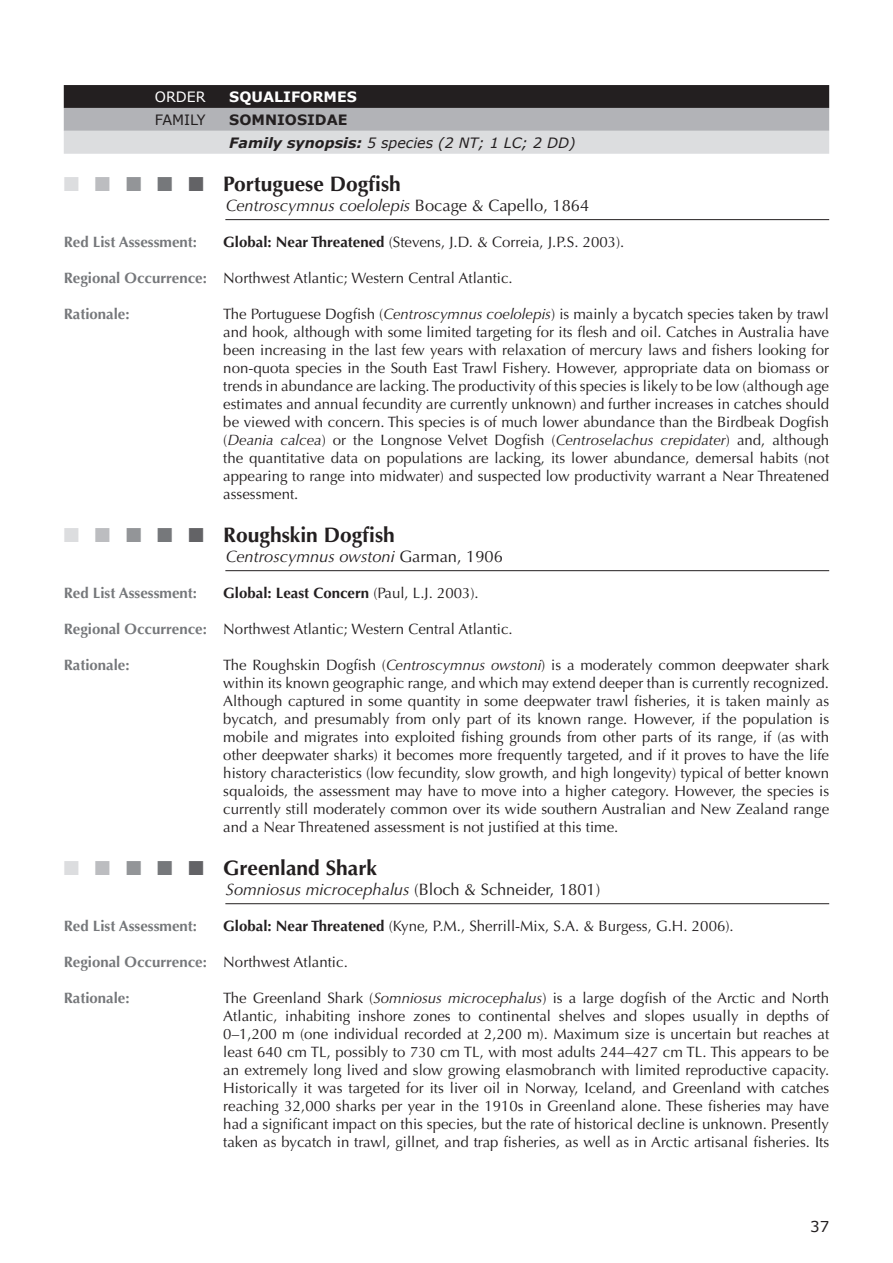
<style>
.page{position:relative;width:893px;height:1263px;background:#fff}
.page>*{position:absolute;margin:0;border:0;box-sizing:border-box;transform-origin:0 0}
.t1{font:700 21px "Optima";color:#231f20}
.t2{font:italic 16.5px "Optima";color:#231f20}
.t3{font:15px/18px "Optima";color:#231f20;text-align:justify}
.t4{font:700 15px "Optima";color:#76787b}
.t5{font:700 15px "Optima";color:#231f20}
.t6{font:15px "Verdana";color:#231f20}
.t7{font:italic 14.25px/23px "Verdana";color:#231f20}
.t8{font:700 14.25px "Verdana";color:#fff}
.t9{font:14.25px "Verdana";color:#231f20}
.t10{font:14.25px "Verdana";color:#fff}
.s1{font-weight:700;font-style:normal}
.s2{font-weight:700}
.s3{font-style:normal}
.s4{font-weight:700;color:#76787b}
.s5{font-style:italic}
.s6{font-weight:400}
.s7{font-weight:400;color:#231f20}
</style>
<div class="page">
<hr style="left:225px;top:219px;width:604px;height:1px;background:#231f20">
<hr style="left:225px;top:570px;width:604px;height:1px;background:#231f20">
<hr style="left:225px;top:903px;width:604px;height:1px;background:#231f20">
<svg style="left:64px;top:85px;width:765px;height:69px;background:#919092"></svg>
<p class="t10" style="left:155px;top:88px;width:53px">ORDER</p>
<p class="t8" style="left:229px;top:88px;width:129px">SQUALIFORMES</p>
<p class="t9" style="left:155px;top:111px;width:52px">FAMILY</p>
<p class="t7" style="left:229px;top:108px;width:348px"><span class="s1">SOMNIOSIDAE<br></span><span class="s2">Family synopsis:</span> 5 species (2 NT;; 1 LC;; 2 DD)</p>
<h1 class="t1" style="left:223px;top:172px;width:179px">Portuguese Dogfish</h1>
<p class="t2" style="left:226px;top:195px;width:365px">Centroscymnus coelolepis <span class="s3">Bocage &amp; Capello, 1864</span></p>
<p class="t4" style="left:64px;top:233px;width:135px">Red List Assessment:</p>
<p class="t3" style="left:223px;top:233px;width:403px"><span class="s2">Global: Near Threatened</span> (Stevens, J.D. &amp; Correia, J.P.S. 2003).</p>
<p class="t3" style="left:64px;top:269px;width:450px"><span class="s4">Regional Occurrence:</span> Northwest Atlantic; Western Central Atlantic.</p>
<p class="t4" style="left:64px;top:305px;width:67px">Rationale:</p>
<p class="t3" style="left:223px;top:305px;width:607px">The Portuguese Dogfish (<span class="s5">Centroscymnus coelolepis</span>) is mainly a bycatch species taken by trawl and hook, although with some limited targeting for its flesh and oil. Catches in Australia have been increasing in the last few years with relaxation of mercury laws and fishers looking for non-quota species in the South East Trawl Fishery. However, appropriate data on biomass or trends in abundance are lacking. The productivity of this species is likely to be low (although age estimates and annual fecundity are currently unknown) and further increases in catches should be viewed with concern. This species is of much lower abundance than the Birdbeak Dogfish (<span class="s5">Deania calcea</span>) or the Longnose Velvet Dogfish (<span class="s5">Centroselachus crepidater</span>) and, although the quantitative data on populations are lacking, its lower abundance, demersal habits (not appearing to range into midwater) and suspected low productivity warrant a Near Threatened assessment.</p>
<h1 class="t1" style="left:223px;top:523px;width:173px">Roughskin Dogfish</h1>
<p class="t2" style="left:226px;top:546px;width:279px">Centroscymnus owstoni <span class="s3">Garman, 1906</span></p>
<p class="t4" style="left:64px;top:584px;width:135px">Red List Assessment:</p>
<p class="t5" style="left:223px;top:584px;width:257px">Global: Least Concern <span class="s6">(Paul, L.J. 2003).</span></p>
<p class="t3" style="left:64px;top:620px;width:450px"><span class="s4">Regional Occurrence:</span> Northwest Atlantic; Western Central Atlantic.</p>
<p class="t4" style="left:64px;top:656px;width:67px">Rationale:</p>
<p class="t3" style="left:223px;top:656px;width:607px">The Roughskin Dogfish (<span class="s5">Centroscymnus owstoni</span>) is a moderately common deepwater shark within its known geographic range, and which may extend deeper than is currently recognized.<br>Although captured in some quantity in some deepwater trawl fisheries, it is taken mainly as bycatch, and presumably from only part of its known range. However, if the population is mobile and migrates into exploited fishing grounds from other parts of its range, if (as with other deepwater sharks) it becomes more frequently targeted, and if it proves to have the life history characteristics (low fecundity, slow growth, and high longevity) typical of better known squaloids, the assessment may have to move into a higher category. However, the species is currently still moderately common over its wide southern Australian and New Zealand range and a Near Threatened assessment is not justified at this time.</p>
<h1 class="t1" style="left:223px;top:856px;width:155px">Greenland Shark</h1>
<p class="t2" style="left:226px;top:879px;width:376px">Somniosus microcephalus <span class="s3">(Bloch &amp; Schneider, 1801)</span></p>
<p class="t4" style="left:64px;top:917px;width:135px">Red List Assessment:</p>
<p class="t3" style="left:223px;top:917px;width:512px"><span class="s2">Global: Near Threatened</span> (Kyne, P.M., Sherrill-Mix, S.A. &amp; Burgess, G.H. 2006).</p>
<p class="t4" style="left:64px;top:953px;width:286px">Regional Occurrence: <span class="s7">Northwest Atlantic.</span></p>
<p class="t4" style="left:64px;top:989px;width:67px">Rationale:</p>
<p class="t3" style="left:223px;top:989px;width:607px">The Greenland Shark (<span class="s5">Somniosus microcephalus</span>) is a large dogfish of the Arctic and North Atlantic, inhabiting inshore zones to continental shelves and slopes usually in depths of 0–1,200 m (one individual recorded at 2,200 m). Maximum size is uncertain but reaches at least 640 cm TL, possibly to 730 cm TL, with most adults 244–427 cm TL. This appears to be an extremely long lived and slow growing elasmobranch with limited reproductive capacity.<br>Historically it was targeted for its liver oil in Norway, Iceland, and Greenland with catches reaching 32,000 sharks per year in the 1910s in Greenland alone. These fisheries may have had a significant impact on this species, but the rate of historical decline is unknown. Presently taken as bycatch in trawl, gillnet, and trap fisheries, as well as in Arctic artisanal fisheries. Its</p>
<p class="t6" style="left:810px;top:1217px;width:21px">37</p>
</div>
